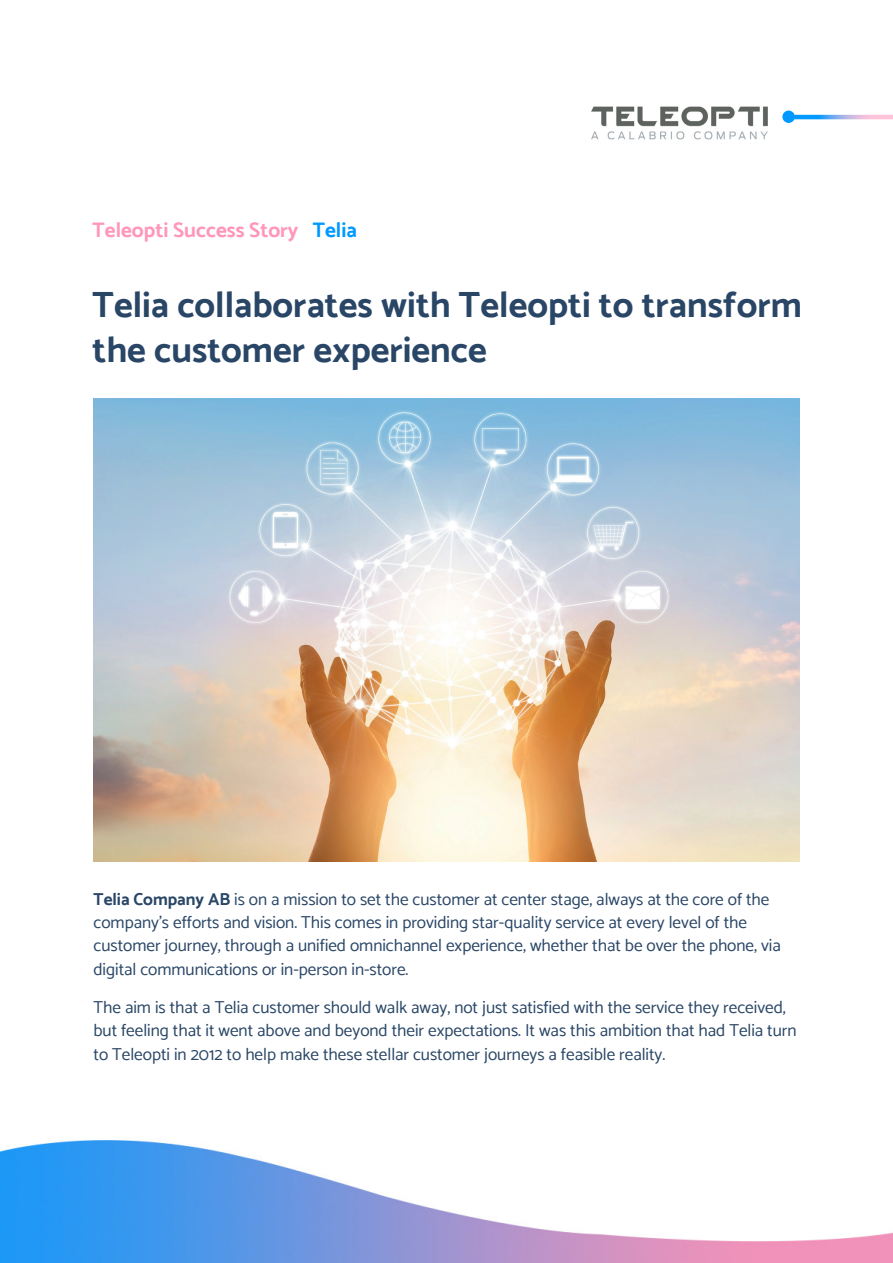
<style>
.page{position:relative;width:893px;height:1263px;background:#fff}
.page>*{position:absolute;margin:0;border:0;box-sizing:border-box;transform-origin:0 0}
.t1{font:700 36.45px "Catamaran";color:#294666}
.t2{font:700 21px "Catamaran";color:#ff96bb}
.t3{font:17.25px/23.2px "Catamaran";color:#294666}
.s1{color:#09f}
.s2{font-weight:700}
</style>
<div class="page">
<img style="left:94px;top:399px;width:705px;height:462px">
<img style="left:0;top:1140px;width:893px;height:123px">
<svg style="left:795px;top:115px;width:98px;height:4px"></svg>
<div style="left:782px;top:111px;width:13px;height:12px;background:#09f;border-radius:50%"></div>
<img style="left:591px;top:106px;width:177px;height:34px">
<p class="t2" style="left:92px;top:218px;width:266px">Teleopti Success Story <span class="s1">Telia</span></p>
<p class="t1" style="left:92px;top:283px;width:711px">Telia collaborates with Teleopti to transform</p>
<p class="t1" style="left:92px;top:328px;width:396px">the customer experience</p>
<p class="t3" style="left:94px;top:887px;width:677px"><span class="s2">Telia Company AB</span> is on a mission to set the customer at center stage, always at the core of the company’s efforts and vision. This comes in providing star-quality service at every level of the</p>
<p class="t3" style="left:94px;top:934px;width:689px">customer journey, through a unified omnichannel experience, whether that be over the phone, via digital communications or in-person in-store.</p>
<p class="t3" style="left:94px;top:995px;width:704px;line-height:23.7px">The aim is that a Telia customer should walk away, not just satisfied with the service they received, but feeling that it went above and beyond their expectations. It was this ambition that had Telia turn to Teleopti in 2012 to help make these stellar customer journeys a feasible reality.</p>
</div>
